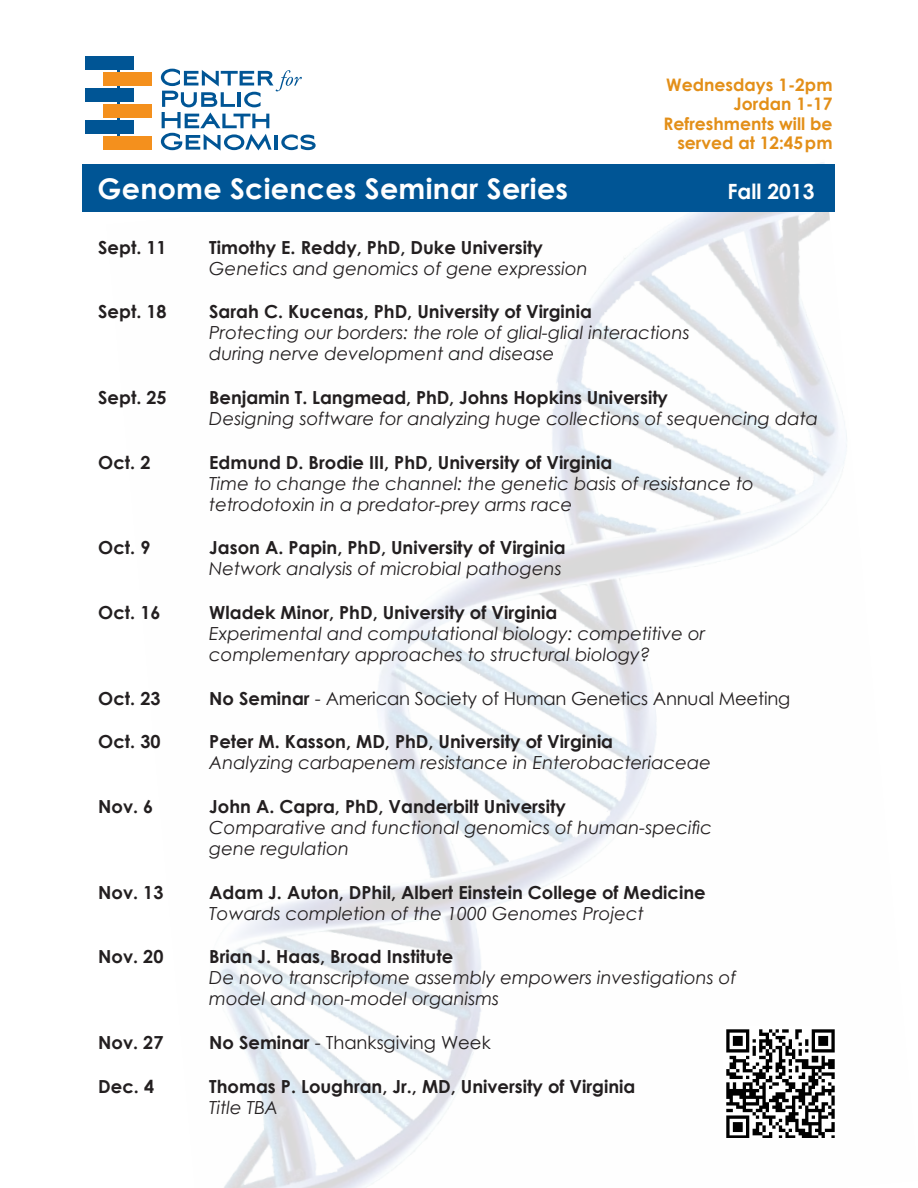
<style>
.page{position:relative;width:918px;height:1188px;background:#fff}
.page>*{position:absolute;margin:0;border:0;box-sizing:border-box;transform-origin:0 0}
.t1{font:700 28.5px "Century Gothic";letter-spacing:.01em;color:#fff}
.t2{font:700 21px "Century Gothic";color:#fff}
.t3{font:italic 18px/21px "Century Gothic";color:#231f20}
.t4{font:700 18px/21px "Century Gothic";color:#231f20}
.t5{font:18px "Century Gothic";letter-spacing:-.01em;color:#231f20}
.t6{font:700 17.25px/19.5px "Century Gothic";color:#e38f18;text-align:right}
.s1{font-weight:700;font-style:normal}
.s2{font-weight:400;font-style:italic}
.s3{font-weight:700}
</style>
<div class="page">
<img style="left:219px;top:162px;width:628px;height:1026px">
<div style="left:83px;top:164px;width:752px;height:48px;background:#005595"></div>
<hr style="left:118px;top:57px;width:2px;height:93px;background:#005595">
<div style="left:86px;top:57px;width:48px;height:13px;background:#005595"></div>
<div style="left:86px;top:88px;width:48px;height:14px;background:#005595"></div>
<div style="left:86px;top:120px;width:48px;height:14px;background:#005595"></div>
<div style="left:104px;top:72px;width:48px;height:14px;background:#f4901d"></div>
<div style="left:104px;top:104px;width:48px;height:14px;background:#f4901d"></div>
<div style="left:104px;top:136px;width:48px;height:14px;background:#f4901d"></div>
<svg style="left:161px;top:69px;width:155px;height:82px"></svg>
<img style="left:724px;top:1026px;width:114px;height:112px">
<p class="t6" style="left:666px;top:74px;width:168px">Wednesdays 1-2pm</p>
<p class="t6" style="left:734px;top:93px;width:101px">Jordan 1-17</p>
<p class="t6" style="left:664px;top:113px;width:171px">Refreshments will be served at 12:45pm</p>
<p class="t1" style="left:98px;top:167px;width:472px">Genome Sciences Seminar Series</p>
<p class="t2" style="left:727px;top:175px;width:88px">Fall 2013</p>
<p class="t4" style="left:98px;top:236px;width:70px">Sept. 11</p>
<p class="t4" style="left:209px;top:236px;width:335px">Timothy E. Reddy, PhD, Duke University</p>
<p class="t3" style="left:209px;top:257px;width:380px">Genetics and genomics of gene expression</p>
<p class="t4" style="left:98px;top:300px;width:70px">Sept. 18</p>
<p class="t3" style="left:209px;top:301px;width:482px"><span class="s1">Sarah C. Kucenas, PhD, University of Virginia<br></span>Protecting our borders: the role of glial-glial interactions during nerve development and disease</p>
<p class="t4" style="left:98px;top:386px;width:70px">Sept. 25</p>
<p class="t3" style="left:209px;top:387px;width:610px"><span class="s1">Benjamin T. Langmead, PhD, Johns Hopkins University<br></span>Designing software for analyzing huge collections of sequencing data</p>
<p class="t4" style="left:98px;top:451px;width:54px">Oct. 2</p>
<p class="t3" style="left:209px;top:451px;width:546px"><span class="s1">Edmund D. Brodie III, PhD, University of Virginia<br></span>Time to change the channel: the genetic basis of resistance to tetrodotoxin in a predator-prey arms race</p>
<p class="t4" style="left:98px;top:536px;width:54px">Oct. 9</p>
<p class="t4" style="left:209px;top:536px;width:358px">Jason A. Papin, PhD, University of Virginia<br><span class="s2">Network analysis of microbial pathogens</span></p>
<p class="t4" style="left:98px;top:601px;width:64px">Oct. 16</p>
<p class="t3" style="left:209px;top:602px;width:498px"><span class="s1">Wladek Minor, PhD, University of Virginia<br></span>Experimental and computational biology: competitive or complementary approaches to structural biology?</p>
<p class="t4" style="left:98px;top:687px;width:64px">Oct. 23</p>
<p class="t5" style="left:209px;top:686px;width:583px"><span class="s3">No Seminar</span> - American Society of Human Genetics Annual Meeting</p>
<p class="t4" style="left:98px;top:730px;width:64px">Oct. 30</p>
<p class="t3" style="left:209px;top:731px;width:503px"><span class="s1">Peter M. Kasson, MD, PhD, University of Virginia<br></span>Analyzing carbapenem resistance in Enterobacteriaceae</p>
<p class="t4" style="left:98px;top:795px;width:57px">Nov. 6</p>
<p class="t3" style="left:209px;top:796px;width:504px"><span class="s1">John A. Capra, PhD, Vanderbilt University<br></span>Comparative and functional genomics of human-specific gene regulation</p>
<p class="t4" style="left:98px;top:881px;width:67px">Nov. 13</p>
<p class="t4" style="left:209px;top:881px;width:498px">Adam J. Auton, DPhil, Albert Einstein College of Medicine<br><span class="s2">Towards completion of the 1000 Genomes Project</span></p>
<p class="t4" style="left:98px;top:946px;width:67px">Nov. 20</p>
<p class="t3" style="left:209px;top:946px;width:529px"><span class="s1">Brian J. Haas, Broad Institute<br></span>De novo transcriptome assembly empowers investigations of model and non-model organisms</p>
<p class="t4" style="left:98px;top:1031px;width:67px">Nov. 27</p>
<p class="t5" style="left:209px;top:1030px;width:283px"><span class="s3">No Seminar</span> - Thanksgiving Week</p>
<p class="t4" style="left:98px;top:1075px;width:57px">Dec. 4</p>
<p class="t4" style="left:209px;top:1075px;width:428px">Thomas P. Loughran, Jr., MD, University of Virginia<br><span class="s2">Title TBA</span></p>
</div>
